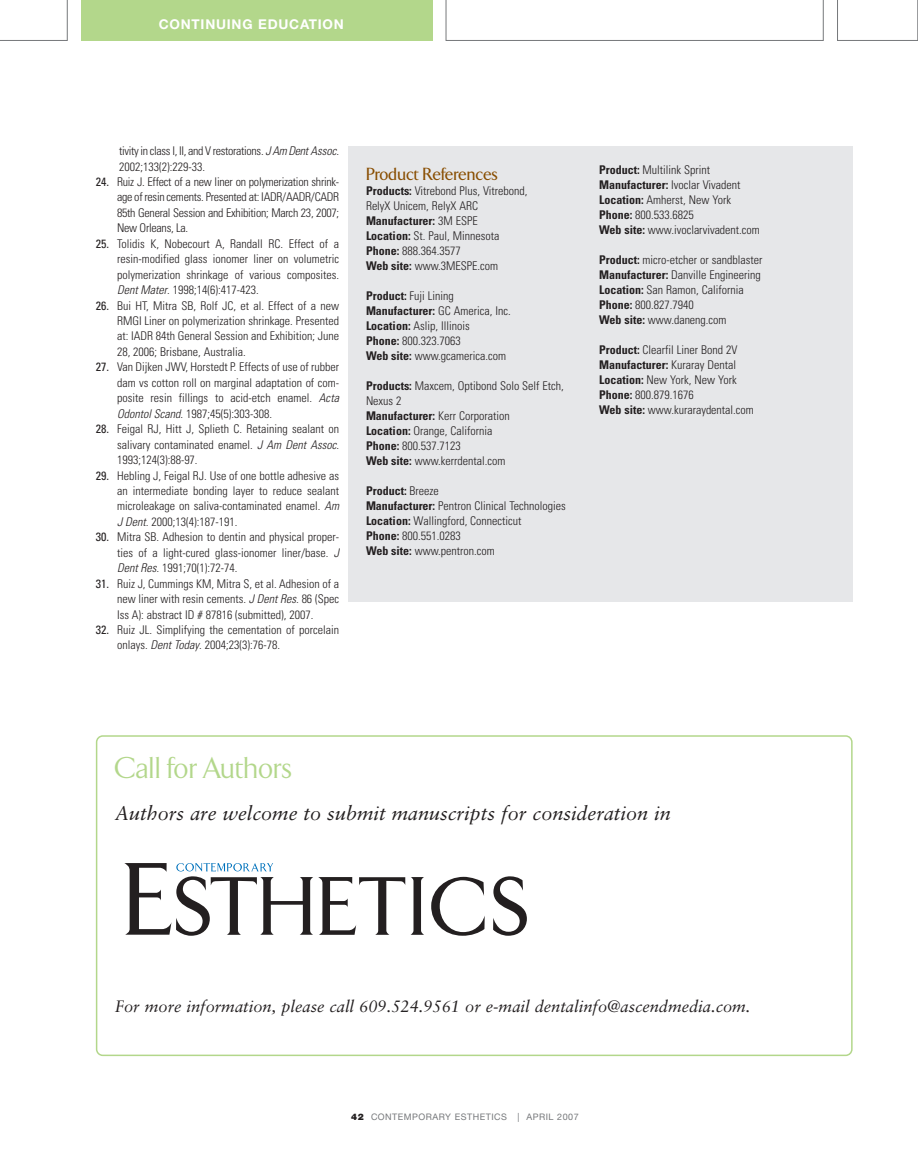
<style>
.page{position:relative;width:918px;height:1161px;background:#fff}
.page>*{position:absolute;margin:0;border:0;box-sizing:border-box;transform-origin:0 0}
.t1{font:30.75px "TF Arrow";color:#b3d78b}
.t2{font:italic 19.8px "Sabon";color:#231f20}
.t3{font:500 18px "TF Arrow";color:#884d00}
.t4{font:italic 16.5px "Sabon";color:#231f20}
.t5{font:700 13.5px "Helvetica Neue";letter-spacing:.055em;color:#fff}
.t6{font:300 condensed 12px/15px "Univers";color:#231f20;text-align:justify}
.t7{font:300 condensed 12px/15.5px "Univers";letter-spacing:-.025em;color:#231f20}
.t8{font:9px "Helvetica Neue";letter-spacing:.055em;color:#76787b}
.s1{font-style:italic}
.s2{font-weight:400}
.s3{font-weight:700}
.s4{font-weight:900;color:#231f20}
</style>
<div class="page">
<div style="left:348px;top:146px;width:505px;height:456px;background:#e6e7e9"></div>
<div style="left:81px;top:0;width:351px;height:41px;background:#b3d78b"></div>
<svg style="left:446px;top:0;width:378px;height:41px"></svg>
<svg style="left:0;top:0;width:68px;height:41px"></svg>
<svg style="left:837px;top:0;width:81px;height:41px"></svg>
<svg style="left:96px;top:735px;width:757px;height:321px"></svg>
<p class="t5" style="left:159px;top:16px;width:186px">CONTINUING EDUCATION</p>
<p class="t7" style="left:119px;top:144px;width:221px">tivity in class I, II, and V restorations. <span class="s1">J Am Dent Assoc</span>.<br>2002;133(2):229-33.</p>
<p class="t6" style="left:117px;top:175px;width:224px;line-height:15.5px;text-indent:-21px"><span class="s2">24.</span> Ruiz J. Effect of a new liner on polymerization shrink&shy;age of resin cements. Presented at: IADR/AADR/CADR 85th General Session and Exhibition; March 23, 2007; New Orleans, La.</p>
<p class="t6" style="left:117px;top:237px;width:224px;line-height:15.5px;text-indent:-21px"><span class="s2">25.</span> Tolidis K, Nobecourt A, Randall RC. Effect of a resin-modified glass ionomer liner on volumetric polymerization shrinkage of various composites.<br><span class="s1">Dent Mater</span>. 1998;14(6):417-423.</p>
<p class="t6" style="left:117px;top:299px;width:224px;line-height:15.5px;text-indent:-21px"><span class="s2">26.</span> Bui HT, Mitra SB, Rolf JC, et al. Effect of a new RMGI Liner on polymerization shrinkage. Presented at: IADR 84th General Session and Exhibition; June 28, 2006; Brisbane, Australia.</p>
<p class="t6" style="left:117px;top:360px;width:224px;line-height:15.5px;text-indent:-21px"><span class="s2">27.</span> Van Dijken JWV, Horstedt P. Effects of use of rubber dam vs cotton roll on marginal adaptation of com&shy;posite resin fillings to acid-etch enamel. <span class="s1">Acta Odontol Scand</span>. 1987;45(5):303-308.</p>
<p class="t6" style="left:117px;top:422px;width:224px;line-height:15.5px;text-indent:-21px"><span class="s2">28.</span> Feigal RJ, Hitt J, Splieth C. Retaining sealant on salivary contaminated enamel. <span class="s1">J Am Dent Assoc</span>.<br>1993;124(3):88-97.</p>
<p class="t6" style="left:117px;top:469px;width:224px;line-height:15.5px;text-indent:-21px"><span class="s2">29.</span> Hebling J, Feigal RJ. Use of one bottle adhesive as an intermediate bonding layer to reduce sealant microleakage on saliva-contaminated enamel. <span class="s1">Am J Dent.</span> 2000;13(4):187-191.</p>
<p class="t6" style="left:117px;top:530px;width:224px;line-height:15.5px;text-indent:-21px"><span class="s2">30.</span> Mitra SB. Adhesion to dentin and physical proper&shy;ties of a light-cured glass-ionomer liner/base. <span class="s1">J Dent Res.</span> 1991;70(1):72-74.</p>
<p class="t6" style="left:117px;top:577px;width:224px;line-height:15.5px;text-indent:-21px"><span class="s2">31.</span> Ruiz J, Cummings KM, Mitra S, et al. Adhesion of a new liner with resin cements. <span class="s1">J Dent Res.</span> 86 (Spec Iss A): abstract ID # 87816 (submitted), 2007.</p>
<p class="t6" style="left:117px;top:623px;width:224px;line-height:15.5px;text-indent:-21px"><span class="s2">32.</span> Ruiz JL. Simplifying the cementation of porcelain onlays. <span class="s1">Dent Today</span>. 2004;23(3):76-78.</p>
<h3 class="t3" style="left:366px;top:168px;width:133px">Product References</h3>
<p class="t6" style="left:366px;top:184px;width:163px;text-align:left"><span class="s3">Products:</span> Vitrebond Plus, Vitrebond,<br>RelyX Unicem, RelyX ARC<br><span class="s3">Manufacturer:</span> 3M ESPE<br><span class="s3">Location:</span> St. Paul, Minnesota<br><span class="s3">Phone:</span> 888.364.3577<br><span class="s3">Web site:</span> www.3MESPE.com</p>
<p class="t6" style="left:366px;top:289px;width:146px;text-align:left"><span class="s3">Product:</span> Fuji Lining<br><span class="s3">Manufacturer:</span> GC America, Inc.<br><span class="s3">Location:</span> Aslip, Illinois<br><span class="s3">Phone:</span> 800.323.7063<br><span class="s3">Web site:</span> www.gcamerica.com</p>
<p class="t6" style="left:366px;top:379px;width:199px;text-align:left"><span class="s3">Products:</span> Maxcem, Optibond Solo Self Etch,<br>Nexus 2<br><span class="s3">Manufacturer:</span> Kerr Corporation<br><span class="s3">Location:</span> Orange, California<br><span class="s3">Phone:</span> 800.537.7123<br><span class="s3">Web site:</span> www.kerrdental.com</p>
<p class="t6" style="left:366px;top:484px;width:201px;text-align:left"><span class="s3">Product:</span> Breeze<br><span class="s3">Manufacturer:</span> Pentron Clinical Technologies<br><span class="s3">Location:</span> Wallingford, Connecticut<br><span class="s3">Phone:</span> 800.551.0283<br><span class="s3">Web site:</span> www.pentron.com</p>
<p class="t6" style="left:599px;top:164px;width:162px;text-align:left"><span class="s3">Product:</span> Multilink Sprint<br><span class="s3">Manufacturer:</span> Ivoclar Vivadent<br><span class="s3">Location:</span> Amherst, New York<br><span class="s3">Phone:</span> 800.533.6825<br><span class="s3">Web site:</span> www.ivoclarvivadent.com</p>
<p class="t6" style="left:599px;top:254px;width:165px;text-align:left"><span class="s3">Product:</span> micro-etcher or sandblaster<br><span class="s3">Manufacturer:</span> Danville Engineering<br><span class="s3">Location:</span> San Ramon, California<br><span class="s3">Phone:</span> 800.827.7940<br><span class="s3">Web site:</span> www.daneng.com</p>
<p class="t6" style="left:599px;top:344px;width:156px;text-align:left"><span class="s3">Product:</span> Clearfil Liner Bond 2V<br><span class="s3">Manufacturer:</span> Kuraray Dental<br><span class="s3">Location:</span> New York, New York<br><span class="s3">Phone:</span> 800.879.1676<br><span class="s3">Web site:</span> www.kuraraydental.com</p>
<h1 class="t1" style="left:115px;top:757px;width:179px">Call for Authors</h1>
<h2 class="t2" style="left:115px;top:804px;width:557px">Authors are welcome to submit manuscripts for consideration in</h2>
<h3 class="t4" style="left:115px;top:1000px;width:637px">For more information, please call 609.524.9561 or e-mail dentalinfo@ascendmedia.com.</h3>
<p class="t8" style="left:351px;top:1114px;width:229px"><span class="s4">42</span> CONTEMPORARY ESTHETICS | APRIL 2007</p>
</div>
